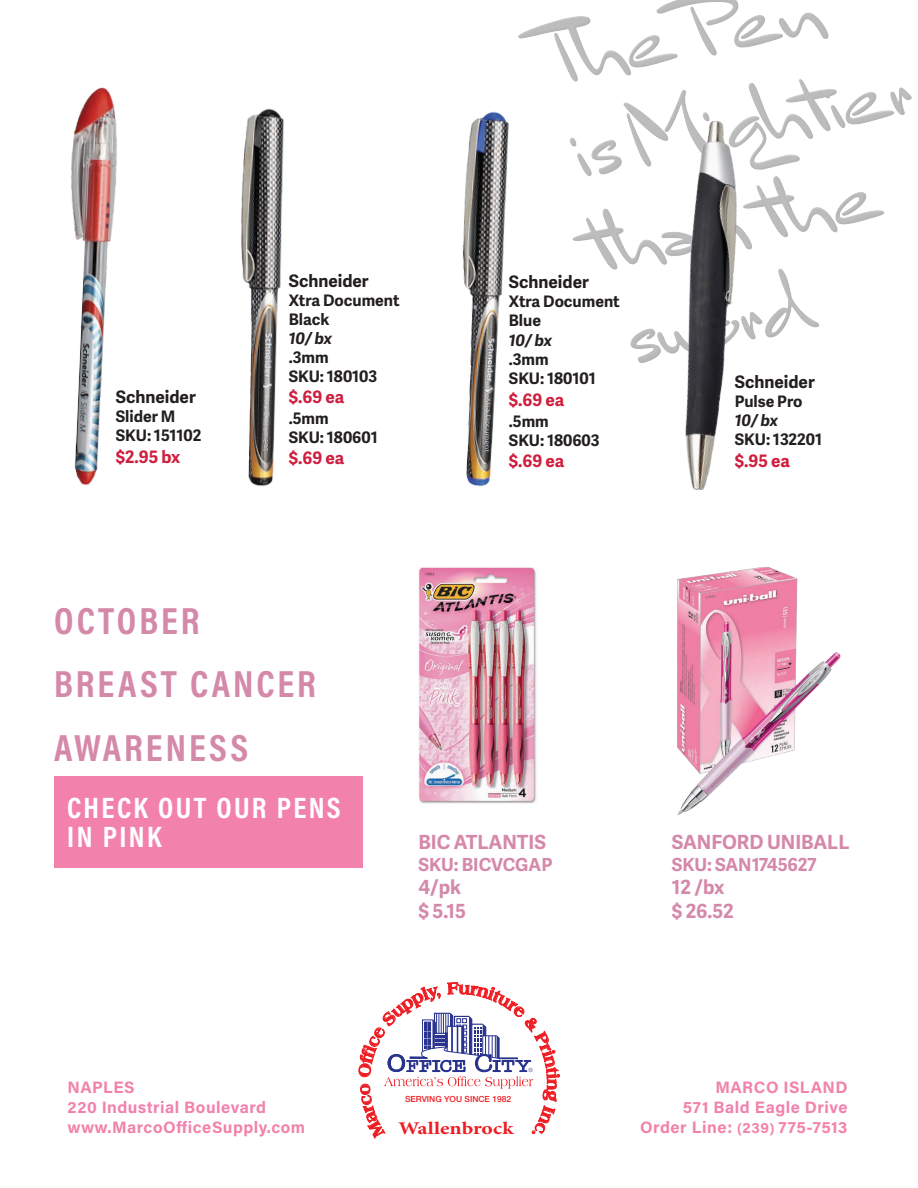
<style>
.page{position:relative;width:918px;height:1188px;background:#fff}
.page>*{position:absolute;margin:0;border:0;box-sizing:border-box;transform-origin:0 0}
.t1{font:700 38.1px/63.4px "Acumin Pro Cond";letter-spacing:.08em;color:#d589a8}
.t2{font:700 29.7px/28.7px "Acumin Pro Cond";letter-spacing:.08em;color:#fff}
.t3{font:700 19.5px/23.4px "Adelle Sans";color:#d589a8}
.t4{font:700 18px "Adelle Sans";color:#d589a8}
.t5{font:700 17.85px "Minion Pro";color:#ee1d23;scale:1.21 1}
.t6{font:700 17.25px "Adelle Sans";letter-spacing:-.005em;color:#cf1e3e}
.t7{font:700 17.25px "Adelle Sans";color:#231f20}
.t8{font:700 16.5px/19.8px "Acumin Pro";letter-spacing:.03em;color:#f282ab}
.t9{font:700 15.9px/19px "Adelle Sans";color:#231f20}
.t10{font:italic 700 15.9px "Adelle Sans";letter-spacing:-.015em;color:#231f20}
.t11{font:500 8.4px "Helvetica Neue";color:#ee1d23}
.s1{font-size:13.5px}
.s2{font-size:15px}
</style>
<div class="page">
<svg style="left:518px;top:0;width:394px;height:328px"></svg>
<div style="left:54px;top:776px;width:309px;height:91px;background:#f282ab"></div>
<img style="left:71px;top:87px;width:46px;height:398px">
<img style="left:462px;top:111px;width:47px;height:375px">
<img style="left:241px;top:108px;width:43px;height:378px">
<img style="left:418px;top:567px;width:119px;height:237px">
<img style="left:625px;top:105px;width:169px;height:385px">
<img style="left:677px;top:567px;width:164px;height:247px">
<svg style="left:358px;top:982px;width:202px;height:157px"></svg>
<p class="t7" style="left:116px;top:384px;width:81px">Schneider</p>
<p class="t9" style="left:116px;top:406px;width:87px">Slider M<br>SKU: 151102</p>
<p class="t6" style="left:116px;top:444px;width:66px">$2.95 bx</p>
<p class="t7" style="left:289px;top:268px;width:81px">Schneider</p>
<p class="t9" style="left:289px;top:290px;width:112px">Xtra Document<br>Black</p>
<p class="t10" style="left:289px;top:327px;width:45px">10/ bx</p>
<p class="t9" style="left:289px;top:348px;width:90px">.3mm<br>SKU: 180103</p>
<p class="t6" style="left:289px;top:384px;width:57px">$.69 ea</p>
<p class="t9" style="left:289px;top:408px;width:91px">.5mm<br>SKU: 180601</p>
<p class="t6" style="left:289px;top:445px;width:57px">$.69 ea</p>
<p class="t7" style="left:509px;top:270px;width:81px">Schneider</p>
<p class="t9" style="left:509px;top:292px;width:112px">Xtra Document<br>Blue</p>
<p class="t10" style="left:509px;top:329px;width:45px">10/ bx</p>
<p class="t9" style="left:509px;top:349px;width:88px">.3mm<br>SKU: 180101</p>
<p class="t6" style="left:509px;top:387px;width:57px">$.69 ea</p>
<p class="t9" style="left:509px;top:411px;width:92px">.5mm<br>SKU: 180603</p>
<p class="t6" style="left:509px;top:448px;width:57px">$.69 ea</p>
<p class="t7" style="left:735px;top:369px;width:81px">Schneider</p>
<p class="t9" style="left:735px;top:391px;width:69px">Pulse Pro</p>
<p class="t10" style="left:735px;top:409px;width:45px">10/ bx</p>
<p class="t9" style="left:735px;top:429px;width:89px">SKU: 132201</p>
<p class="t6" style="left:735px;top:448px;width:57px">$.95 ea</p>
<h1 class="t1" style="left:54px;top:588px;width:263px">OCTOBER<br>BREAST CANCER<br>AWARENESS</h1>
<h2 class="t2" style="left:67px;top:793px;width:275px">CHECK OUT OUR PENS<br>IN PINK</h2>
<p class="t3" style="left:418px;top:830px;width:129px">BIC ATLANTIS</p>
<p class="t4" style="left:418px;top:851px;width:136px">SKU: BICVCGAP</p>
<p class="t3" style="left:418px;top:875px;width:49px">4/pk $ 5.15</p>
<p class="t3" style="left:672px;top:830px;width:179px">SANFORD UNIBALL</p>
<p class="t4" style="left:672px;top:851px;width:146px">SKU: SAN1745627</p>
<p class="t3" style="left:672px;top:875px;width:63px">12 /bx $ 26.52</p>
<p class="t8" style="left:68px;top:1077px;width:239px">NAPLES<br>220 Industrial Boulevard www.MarcoOfficeSupply.com</p>
<p class="t8" style="left:683px;top:1077px;width:166px;text-align:right">MARCO ISLAND<br>571 Bald Eagle Drive</p>
<p class="t11" style="left:405px;top:1094px;width:108px">SERVING YOU SINCE 1982</p>
<p class="t5" style="left:399px;top:1116px;width:97px">Wallenbrock</p>
<p class="t8" style="left:640px;top:1116px;width:209px">Order Line: <span class="s1">(</span><span class="s2">239</span><span class="s1">)</span> 775-7513</p>
</div>
